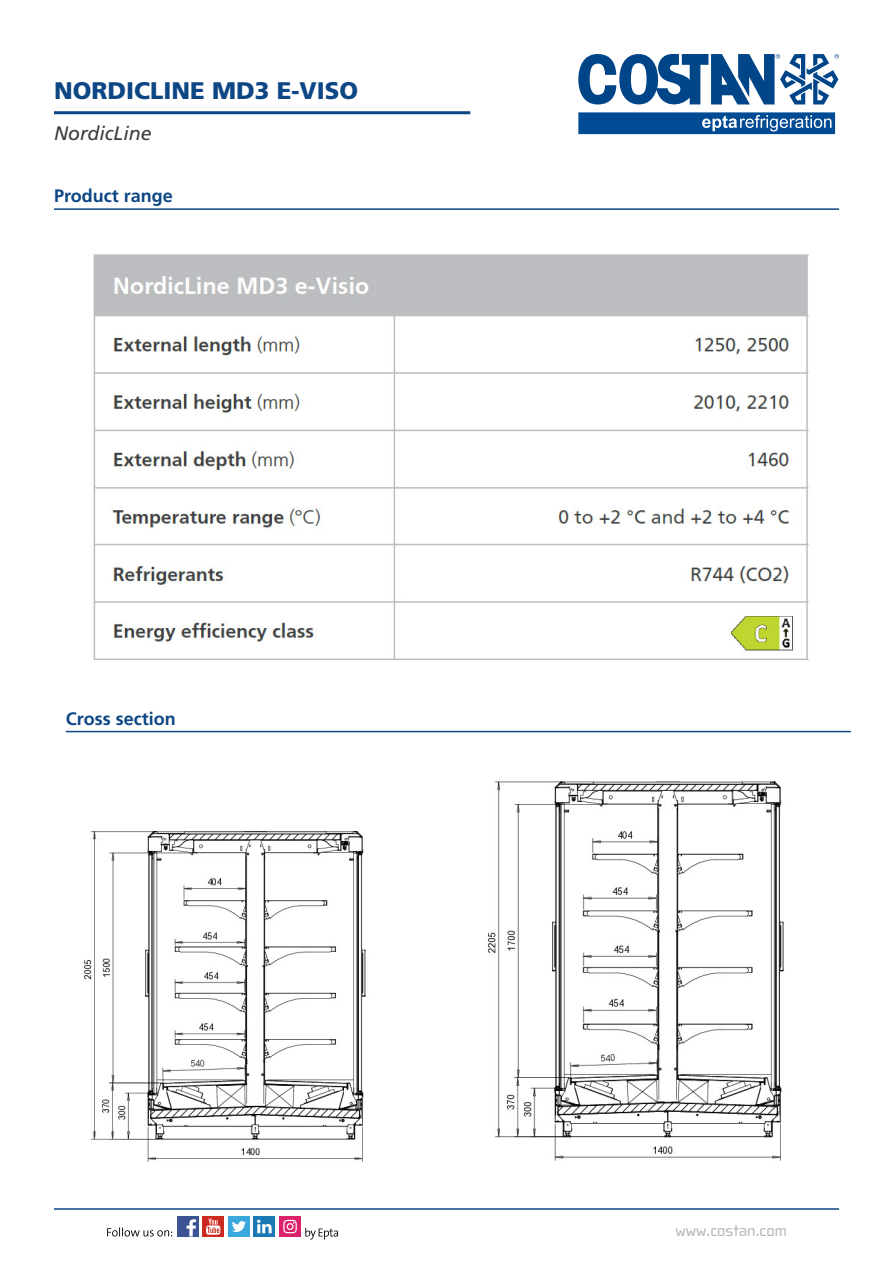
<style>
.page{position:relative;width:893px;height:1263px;background:#fff}
.page>*{position:absolute;margin:0;border:0;box-sizing:border-box;transform-origin:0 0}
.t1{font:900 24px "Frutiger LT Std";color:#0c4684}
.t2{font:italic 19.5px "Frutiger LT Std";color:#3c3c3b}
.t3{font:700 18px "Frutiger LT Std";color:#0c4684}
.t4{font:16.5px "Cholla Wide";color:#b3b2b2}
</style>
<div class="page">
<hr style="left:54px;top:111px;width:416px;height:3px;background:#0c4684">
<hr style="left:54px;top:208px;width:785px;height:2px;background:#0c4684">
<hr style="left:66px;top:731px;width:785px;height:1px;background:#0c4684">
<hr style="left:54px;top:1208px;width:785px;height:2px;background:#0c4684">
<div style="left:203px;top:1216px;width:21px;height:21px;background:#cb2a20"></div>
<svg style="left:206px;top:1218px;width:14px;height:17px"></svg>
<div style="left:177px;top:1216px;width:21px;height:21px;background:#3b5293"></div>
<svg style="left:187px;top:1219px;width:9px;height:17px"></svg>
<div style="left:254px;top:1216px;width:21px;height:21px;background:#1a78b4"></div>
<svg style="left:257px;top:1220px;width:15px;height:13px"></svg>
<div style="left:228px;top:1216px;width:22px;height:21px;background:#3aa7df"></div>
<svg style="left:232px;top:1221px;width:14px;height:11px"></svg>
<svg style="left:107px;top:1227px;width:65px;height:9px"></svg>
<svg style="left:305px;top:1228px;width:33px;height:11px"></svg>
<div style="left:279px;top:1216px;width:22px;height:21px;background:#dc226b"></div>
<svg style="left:283px;top:1220px;width:14px;height:13px"></svg>
<svg style="left:578px;top:54px;width:261px;height:80px"></svg>
<img style="left:83px;top:831px;width:283px;height:331px">
<img style="left:487px;top:781px;width:297px;height:380px">
<img style="left:93px;top:254px;width:716px;height:406px">
<h1 class="t1" style="left:54px;top:76px;width:306px">NORDICLINE MD3 E-VISO</h1>
<p class="t2" style="left:54px;top:122px;width:99px">NordicLine</p>
<p class="t3" style="left:54px;top:185px;width:120px">Product range</p>
<p class="t3" style="left:66px;top:708px;width:111px">Cross section</p>
<p class="t4" style="left:675px;top:1221px;width:113px">www.costan.com</p>
</div>
